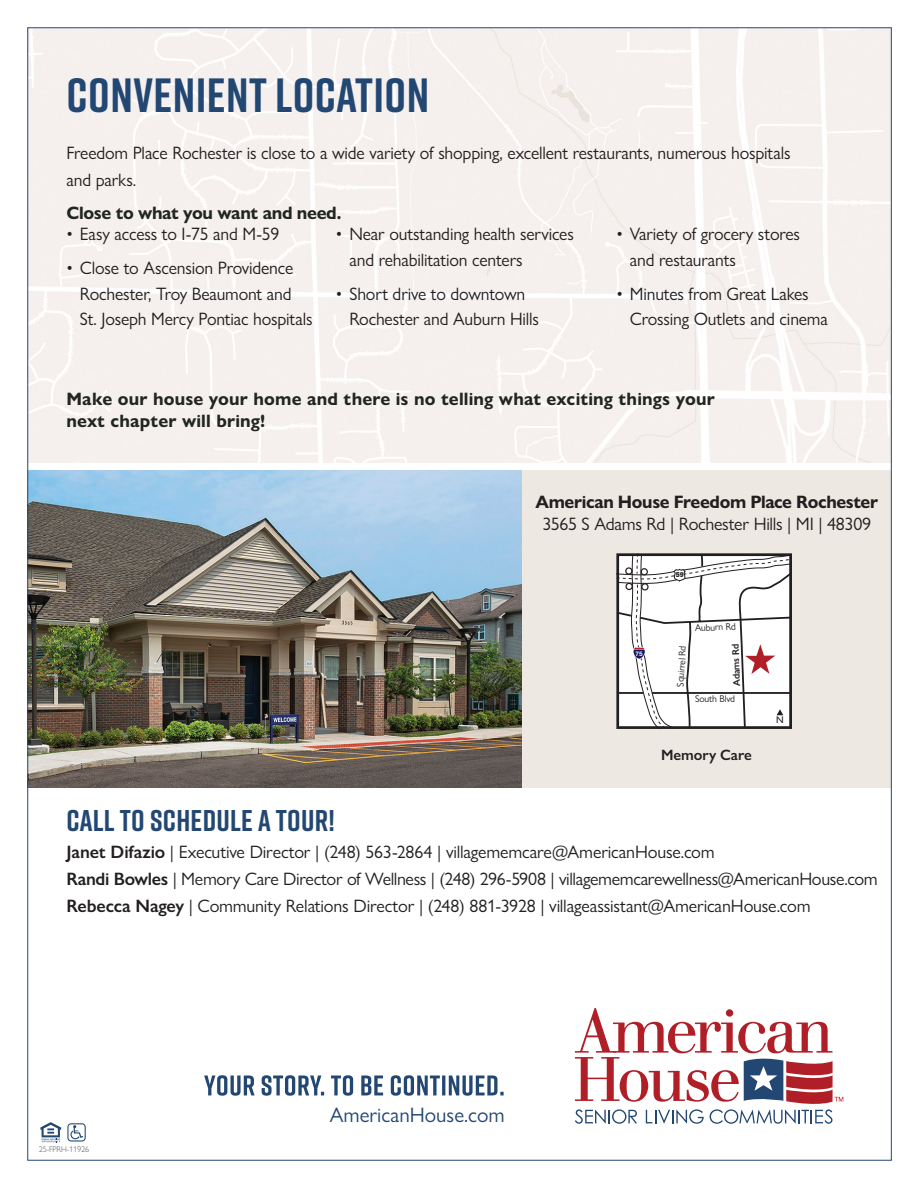
<style>
.page{position:relative;width:918px;height:1188px;background:#fff}
.page>*{position:absolute;margin:0;border:0;box-sizing:border-box;transform-origin:0 0}
.t1{font:700 48px "Rift";letter-spacing:.01em;color:#234773}
.community{font:700 30px "Rift";letter-spacing:.01em;color:#234773}
.url{font:21px "Gill Sans Nova";color:#234773}
.body-light{font:18px/25.5px "Gill Sans Nova";letter-spacing:-.01em;color:#231f20}
.community-2{font:18px "Gill Sans Nova";letter-spacing:-.015em;color:#231f20}
.body-light-2{font:700 18px/22.5px "Gill Sans Nova";letter-spacing:.01em;color:#222620}
.t2{font:700 18px "Gill Sans Nova";letter-spacing:-.02em;color:#231f20}
.body-light-3{font:700 18px "Gill Sans Nova";letter-spacing:-.02em;color:#222620}
.levels_of_care{font:600 15px "Gill Sans Nova";color:#231f20}
.t3{font:9.75px "Gill Sans Nova";letter-spacing:-.02em;color:#231f20}
.t4{font:600 9.75px "Gill Sans Nova";color:#231f20}
.t5{font:500 9.75px "Gill Sans Nova";color:#231f20}
.t6{font:300 8.25px "Gill Sans Nova";letter-spacing:-.025em;color:#57585a}
.t7{font:900 7.05px "Helvetica Neue LT Std";color:#231f20;scale:.86 1}
.t8{font:700 6.3px "Helvetica Neue LT Std";color:#fff}
.s1{font-weight:600}
</style>
<div class="page">
<div style="left:522px;top:470px;width:369px;height:318px;background:#eee8e2"></div>
<svg style="left:40px;top:1122px;width:21px;height:20px"></svg>
<svg style="left:67px;top:1123px;width:19px;height:19px"></svg>
<svg style="left:575px;top:1008px;width:268px;height:116px"></svg>
<svg style="left:204px;top:1075px;width:300px;height:21px"></svg>
<img style="left:29px;top:470px;width:493px;height:318px">
<svg style="left:616px;top:553px;width:176px;height:176px;background:#e0dedf"></svg>
<p class="t1" style="left:66px;top:61px;width:364px">CONVENIENT LOCATION</p>
<p class="body-light" style="left:66px;top:140px;width:726px;line-height:26.2px">Freedom Place Rochester is close to a wide variety of shopping, excellent restaurants, numerous hospitals and parks.</p>
<p class="body-light-3" style="left:66px;top:201px;width:276px">Close to what you want and need.</p>
<p class="body-light" style="left:66px;top:221px;width:214px">• Easy access to I-75 and M-59</p>
<p class="body-light" style="left:80px;top:255px;width:234px;text-indent:-14px">• Close to Ascension Providence<br>Rochester, Troy Beaumont and<br>St. Joseph Mercy Pontiac hospitals</p>
<p class="body-light" style="left:349px;top:221px;width:226px;text-indent:-14px">• Near outstanding health services and rehabilitation centers</p>
<p class="body-light" style="left:349px;top:281px;width:191px;text-indent:-14px">• Short drive to downtown<br>Rochester and Auburn Hills</p>
<p class="body-light" style="left:630px;top:221px;width:172px;text-indent:-14px">• Variety of grocery stores and restaurants</p>
<p class="body-light" style="left:630px;top:281px;width:199px;text-indent:-14px">• Minutes from Great Lakes<br>Crossing Outlets and cinema</p>
<p class="body-light-2" style="left:66px;top:388px;width:650px">Make our house your home and there is no telling what exciting things your next chapter will bring!</p>
<p class="t2" style="left:535px;top:490px;width:344px">American House Freedom Place Rochester</p>
<p class="body-light" style="left:542px;top:511px;width:330px">3565 S Adams Rd | Rochester Hills | MI | 48309</p>
<p class="t8" style="left:636px;top:649px;width:9px">75</p>
<p class="t7" style="left:676px;top:571px;width:11px">59</p>
<p class="t3" style="left:674px;top:687px;width:6px;rotate:-90deg">S</p>
<p class="t3" style="left:695px;top:622px;width:42px;rotate:-3deg">Auburn Rd</p>
<p class="t4" style="left:731px;top:687px;width:44px;rotate:-92deg">Adams Rd</p>
<p class="t3" style="left:695px;top:693px;width:41px">South Blvd</p>
<p class="levels_of_care" style="left:661px;top:746px;width:92px">Memory Care</p>
<p class="t5" style="left:776px;top:714px;width:9px">N</p>
<p class="community" style="left:66px;top:799px;width:270px">CALL TO SCHEDULE A TOUR!</p>
<p class="community-2" style="left:66px;top:841px;width:650px"><span class="s1">Janet Difazio</span> | Executive Director | (248) 563-2864 | villagememcare@AmericanHouse.com</p>
<p class="community-2" style="left:66px;top:868px;width:813px"><span class="s1">Randi Bowles</span> | Memory Care Director of Wellness | (248) 296-5908 | villagememcarewellness@AmericanHouse.com</p>
<p class="community-2" style="left:66px;top:895px;width:746px"><span class="s1">Rebecca Nagey</span> | Community Relations Director | (248) 881-3928 | villageassistant@AmericanHouse.com</p>
<p class="t6" style="left:39px;top:1144px;width:52px">25-FPRH-11926</p>
<p class="url" style="left:330px;top:1102px;width:177px">AmericanHouse.com</p>
</div>
